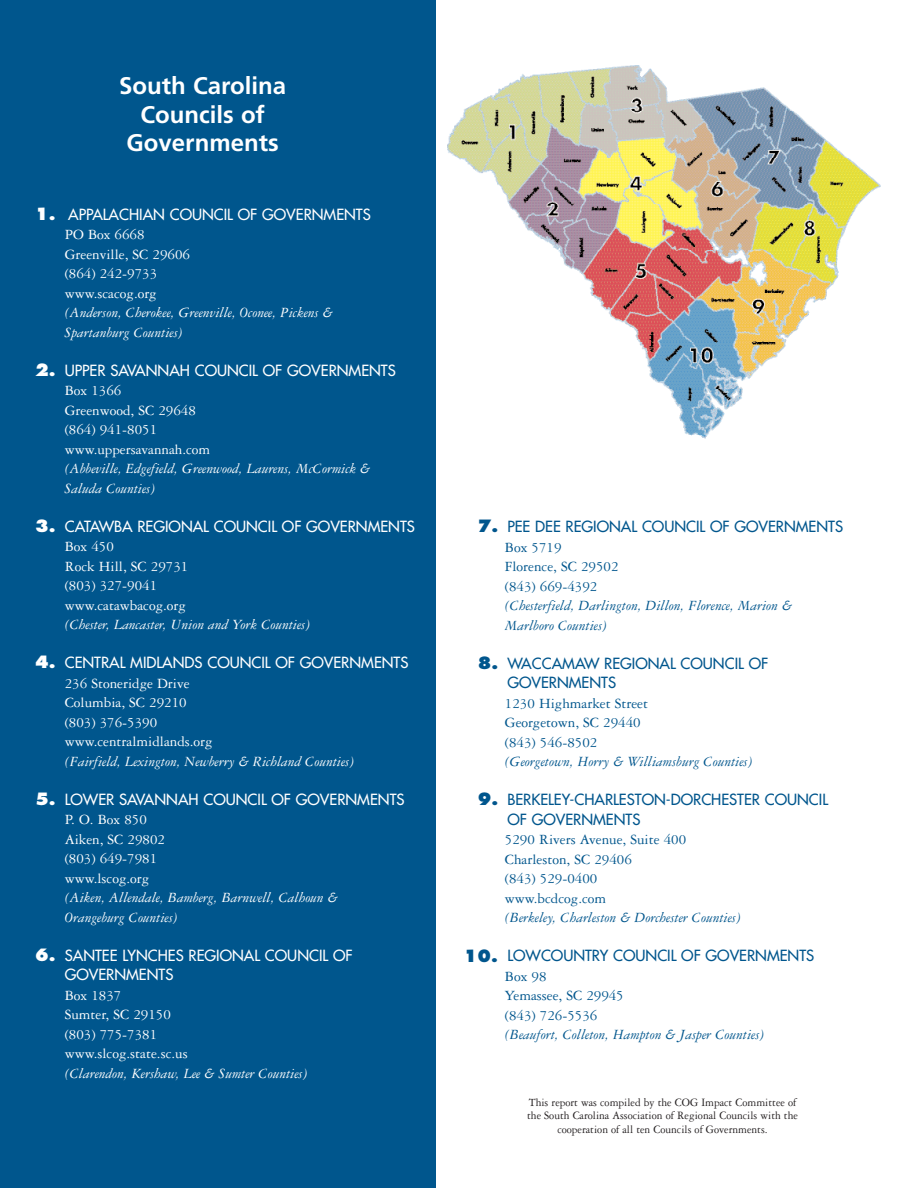
<style>
.page{position:relative;width:918px;height:1188px;background:#fff}
.page>*{position:absolute;margin:0;border:0;box-sizing:border-box;transform-origin:0 0}
.t1{font:700 24px/28.8px "Frutiger";color:#fff;text-align:center}
.t2{font:800 16.5px "Futura";color:#00568d}
.t3{font:15px/19.5px "Garamond Three";color:#fff}
.t4{font:italic 15px/19.5px "Garamond Three";color:#fff}
.t5{font:15px/19.5px "Futura";color:#fff}
.t6{font:15px/19.5px "Garamond Three";color:#00568d}
.t7{font:italic 15px/19.5px "Garamond Three";color:#00568d}
.t8{font:15px/19.5px "Futura";color:#00568d}
.t9{font:12px/13.5px "Garamond Three";color:#231f20;text-align:center;scale:.95 1}
.s1{font-weight:800;font-size:16.5px}
</style>
<div class="page">
<div style="left:0;top:0;width:436px;height:1188px;background:#00568d"></div>
<img style="left:464px;top:66px;width:330px;height:46px">
<img style="left:447px;top:112px;width:433px;height:326px">
<h1 class="t1" style="left:119px;top:73px;width:168px">South Carolina<br>Councils of<br>Governments</h1>
<p class="t5" style="left:35px;top:205px;width:337px"><span class="s1">1.</span> APPALACHIAN COUNCIL OF GOVERNMENTS</p>
<p class="t3" style="left:65px;top:226px;width:127px">PO Box 6668<br>Greenville, SC 29606 (864) 242-9733 www.scacog.org</p>
<p class="t4" style="left:65px;top:304px;width:270px">(Anderson, Cherokee, Greenville, Oconee, Pickens &amp;<br>Spartanburg Counties)</p>
<p class="t5" style="left:35px;top:361px;width:362px"><span class="s1">2.</span> UPPER SAVANNAH COUNCIL OF GOVERNMENTS</p>
<p class="t3" style="left:65px;top:382px;width:147px">Box 1366<br>Greenwood, SC 29648 (864) 941-8051 www.uppersavannah.com</p>
<p class="t4" style="left:65px;top:460px;width:307px">(Abbeville, Edgefield, Greenwood, Laurens, McCormick &amp;<br>Saluda Counties)</p>
<p class="t5" style="left:35px;top:517px;width:381px"><span class="s1">3.</span> CATAWBA REGIONAL COUNCIL OF GOVERNMENTS</p>
<p class="t3" style="left:65px;top:538px;width:125px">Box 450<br>Rock Hill, SC 29731 (803) 327-9041 www.catawbacog.org</p>
<p class="t4" style="left:65px;top:616px;width:247px">(Chester, Lancaster, Union and York Counties)</p>
<p class="t5" style="left:35px;top:654px;width:375px"><span class="s1">4.</span> CENTRAL MIDLANDS COUNCIL OF GOVERNMENTS</p>
<p class="t3" style="left:65px;top:675px;width:149px">236 Stoneridge Drive<br>Columbia, SC 29210 (803) 376-5390 www.centralmidlands.org</p>
<p class="t4" style="left:65px;top:753px;width:291px">(Fairfield, Lexington, Newberry &amp; Richland Counties)</p>
<p class="t5" style="left:35px;top:790px;width:371px"><span class="s1">5.</span> LOWER SAVANNAH COUNCIL OF GOVERNMENTS</p>
<p class="t3" style="left:65px;top:811px;width:102px">P. O. Box 850<br>Aiken, SC 29802 (803) 649-7981 www.lscog.org</p>
<p class="t4" style="left:65px;top:889px;width:275px">(Aiken, Allendale, Bamberg, Barnwell, Calhoun &amp;<br>Orangeburg Counties)</p>
<p class="t5" style="left:65px;top:946px;width:289px;text-indent:-30px"><span class="s1">6.</span> SANTEE LYNCHES REGIONAL COUNCIL OF<br>GOVERNMENTS</p>
<p class="t3" style="left:65px;top:987px;width:125px">Box 1837<br>Sumter, SC 29150 (803) 775-7381 www.slcog.state.sc.us</p>
<p class="t4" style="left:65px;top:1065px;width:245px">(Clarendon, Kershaw, Lee &amp; Sumter Counties)</p>
<p class="t8" style="left:478px;top:518px;width:367px"><span class="s1">7.</span> PEE DEE REGIONAL COUNCIL OF GOVERNMENTS</p>
<p class="t6" style="left:505px;top:539px;width:115px">Box 5719<br>Florence, SC 29502 (843) 669-4392</p>
<p class="t7" style="left:505px;top:597px;width:289px">(Chesterfield, Darlington, Dillon, Florence, Marion &amp;<br>Marlboro Counties)</p>
<p class="t8" style="left:507px;top:655px;width:262px;text-indent:-30px"><span class="s1">8.</span> WACCAMAW REGIONAL COUNCIL OF<br>GOVERNMENTS</p>
<p class="t6" style="left:505px;top:695px;width:145px">1230 Highmarket Street<br>Georgetown, SC 29440 (843) 546-8502</p>
<p class="t7" style="left:505px;top:753px;width:249px">(Georgetown, Horry &amp; Williamsburg Counties)</p>
<p class="t8" style="left:507px;top:791px;width:322px;text-indent:-30px"><span class="s1">9.</span> BERKELEY-CHARLESTON-DORCHESTER COUNCIL<br>OF GOVERNMENTS</p>
<p class="t6" style="left:505px;top:831px;width:183px">5290 Rivers Avenue, Suite 400<br>Charleston, SC 29406<br>(843) 529-0400 www.bcdcog.com</p>
<p class="t7" style="left:505px;top:909px;width:238px">(Berkeley, Charleston &amp; Dorchester Counties)</p>
<p class="t8" style="left:507px;top:947px;width:308px">LOWCOUNTRY COUNCIL OF GOVERNMENTS</p>
<p class="t6" style="left:505px;top:968px;width:120px">Box 98<br>Yemassee, SC 29945 (843) 726-5536</p>
<p class="t7" style="left:505px;top:1026px;width:261px">(Beaufort, Colleton, Hampton &amp; Jasper Counties)</p>
<p class="t2" style="left:464px;top:949px;width:36px">10.</p>
<p class="t9" style="left:527px;top:1096px;width:286px">This report was compiled by the COG Impact Committee of the South Carolina Association of Regional Councils with the cooperation of all ten Councils of Governments.</p>
</div>
